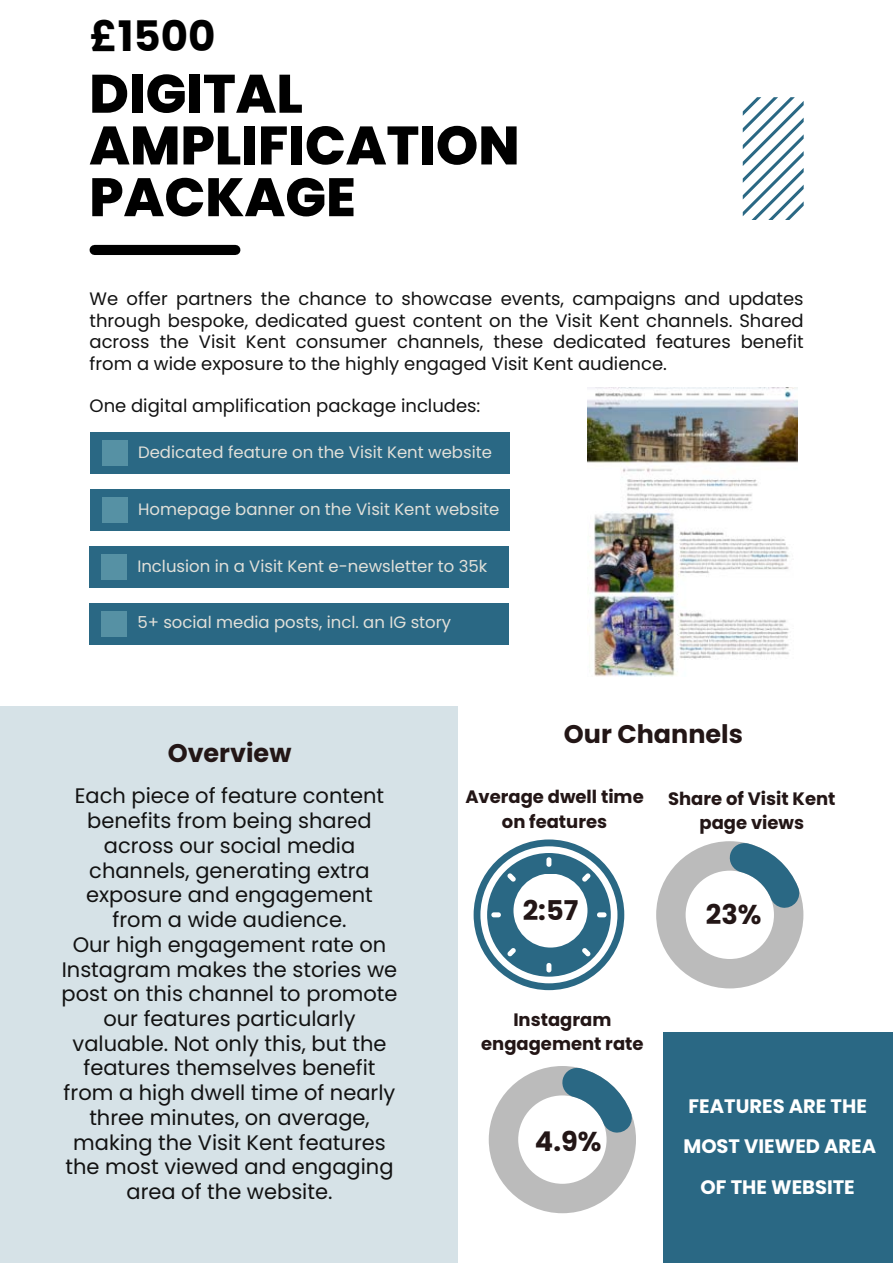
<style>
.page{position:relative;width:893px;height:1264px;background:#fff}
.page>*{position:absolute;margin:0;border:0;box-sizing:border-box;transform-origin:0 0}
.t1{font:800 54px/51.8px "Poppins";color:#000}
.t2{font:700 42px "Poppins";color:#000}
.t3{font:700 27.15px "Poppins";color:#231616}
.t4{font:700 25.5px "Poppins";color:#231616}
.t5{font:21px/24.8px "Poppins";color:#121212;text-align:center}
.t6{font:700 19.5px/40.5px "Poppins";color:#fff;text-align:center}
.t7{font:18px/21.3px "Poppins";color:#121212;text-align:justify}
.t8{font:700 18px/24.8px "Poppins";color:#231616;text-align:center}
.t9{font:16.5px "Poppins";color:#e1e0d9}
</style>
<div class="page">
<div style="left:95px;top:245px;width:140px;height:10px;background:#000"></div>
<div style="left:0;top:705px;width:457px;height:557px;background:#d6e2e7"></div>
<svg style="left:656px;top:841px;width:147px;height:147px"></svg>
<div style="left:662px;top:1031px;width:230px;height:231px;background:#2a6884"></div>
<svg style="left:742px;top:97px;width:61px;height:123px"></svg>
<div style="left:90px;top:433px;width:420px;height:41px;background:#2a6884"></div>
<div style="left:102px;top:440px;width:26px;height:26px;background:#5691a4"></div>
<div style="left:90px;top:489px;width:420px;height:42px;background:#2a6884"></div>
<div style="left:102px;top:497px;width:26px;height:26px;background:#5691a4"></div>
<div style="left:89px;top:546px;width:420px;height:41px;background:#2a6884"></div>
<div style="left:101px;top:554px;width:26px;height:26px;background:#5691a4"></div>
<div style="left:89px;top:603px;width:420px;height:41px;background:#2a6884"></div>
<div style="left:101px;top:611px;width:26px;height:25px;background:#5691a4"></div>
<svg style="left:473px;top:839px;width:151px;height:151px"></svg>
<div style="left:513px;top:873px;width:74px;height:74px;background:#fff;border-radius:50%"></div>
<svg style="left:488px;top:1066px;width:148px;height:147px"></svg>
<img style="left:587px;top:388px;width:210px;height:288px">
<p class="t2" style="left:90px;top:7px;width:127px">£1500</p>
<p class="t1" style="left:89px;top:68px;width:432px">DIGITAL<br>AMPLIFICATION<br>PACKAGE</p>
<p class="t7" style="left:89px;top:288px;width:715px">We offer partners the chance to showcase events, campaigns and updates through bespoke, dedicated guest content on the Visit Kent channels. Shared across the Visit Kent consumer channels, these dedicated features benefit from a wide exposure to the highly engaged Visit Kent audience.</p>
<p class="t7" style="left:89px;top:395px;width:392px">One digital amplification package includes:</p>
<p class="t9" style="left:138px;top:440px;width:355px">Dedicated feature on the Visit Kent website</p>
<p class="t9" style="left:138px;top:497px;width:362px">Homepage banner on the Visit Kent website</p>
<p class="t9" style="left:137px;top:554px;width:351px">Inclusion in a Visit Kent e-newsletter to 35k</p>
<p class="t9" style="left:137px;top:611px;width:315px">5+ social media posts, incl. an IG story</p>
<p class="t4" style="left:168px;top:735px;width:125px">Overview</p>
<p class="t5" style="left:75px;top:783px;width:311px">Each piece of feature content benefits from being shared across our social media channels, generating extra exposure and engagement from a wide audience.</p>
<p class="t5" style="left:62px;top:932px;width:337px">Our high engagement rate on<br>Instagram makes the stories we post on this channel to promote our features particularly valuable. Not only this, but the features themselves benefit from a high dwell time of nearly three minutes, on average, making the Visit Kent features the most viewed and engaging area of the website.</p>
<p class="t4" style="left:564px;top:715px;width:180px">Our Channels</p>
<p class="t8" style="left:465px;top:784px;width:180px">Average dwell time on features</p>
<p class="t8" style="left:668px;top:785px;width:169px">Share of Visit Kent page views</p>
<p class="t3" style="left:522px;top:891px;width:57px">2:57</p>
<p class="t3" style="left:705px;top:895px;width:57px">23%</p>
<p class="t8" style="left:481px;top:1006px;width:164px">Instagram engagement rate</p>
<p class="t3" style="left:535px;top:1122px;width:68px">4.9%</p>
<p class="t6" style="left:688px;top:1085px;width:180px">FEATURES ARE THE</p>
<p class="t6" style="left:683px;top:1125px;width:194px">MOST VIEWED AREA<br>OF THE WEBSITE</p>
</div>
